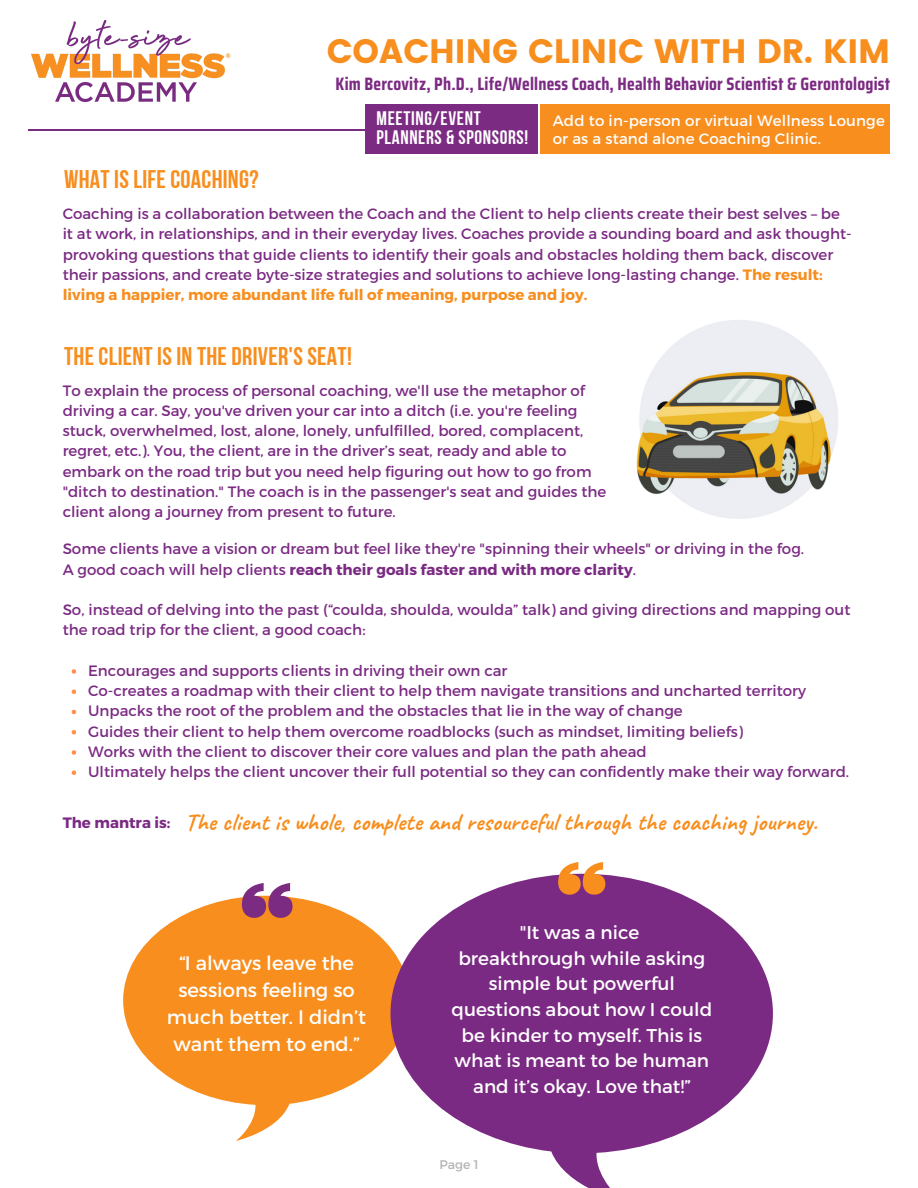
<style>
.page{position:relative;width:918px;height:1188px;background:#fff}
.page>*{position:absolute;margin:0;border:0;box-sizing:border-box;transform-origin:0 0}
.t1{font:33.75px "Poppins";color:#f78e1e}
.t2{font:25.5px "Bebas Neue Cyrillic";letter-spacing:.01em;color:#f78e1e}
.t3{font:700 24px "Caveat";letter-spacing:.01em;color:#f78e1e}
.t4{font:19.5px/27px "Montserrat";color:#fff;text-align:center}
.t5{font:19.5px/19.2px "Bebas Neue Cyrillic";letter-spacing:.035em;color:#fff}
.t6{font:18.45px/25.5px "Montserrat";color:#fff;text-align:center}
.t7{font:700 18px "Saira Condensed";letter-spacing:.01em;color:#7c2b83}
.t8{font:15px/20.2px "Montserrat";color:#7b2a83}
.t9{font:15px/18px "Montserrat";letter-spacing:.01em;color:#fff}
.t10{font:700 15px "Montserrat";color:#7b2a83}
.t11{font:12.45px "Montserrat";color:#b4b4b4}
.s1{font-weight:700;color:#f78e1e}
.s2{font-weight:700}
</style>
<div class="page">
<hr style="left:28px;top:129px;width:497px;height:2px;background:#7c2b83">
<div style="left:540px;top:104px;width:350px;height:50px;background:#f78e1e"></div>
<img style="left:31px;top:20px;width:200px;height:81px">
<img style="left:636px;top:320px;width:202px;height:199px">
<svg style="left:123px;top:897px;width:267px;height:244px;fill:#f78e1e"></svg>
<svg style="left:242px;top:883px;width:51px;height:35px"></svg>
<svg style="left:390px;top:874px;width:383px;height:314px;fill:#7b2a83"></svg>
<svg style="left:558px;top:862px;width:47px;height:33px"></svg>
<svg style="left:72px;top:669px;width:4px;height:5px"></svg>
<svg style="left:72px;top:689px;width:4px;height:5px"></svg>
<svg style="left:72px;top:710px;width:4px;height:4px"></svg>
<svg style="left:72px;top:730px;width:4px;height:4px"></svg>
<svg style="left:72px;top:750px;width:4px;height:5px"></svg>
<svg style="left:72px;top:770px;width:4px;height:5px"></svg>
<div style="left:366px;top:104px;width:172px;height:50px;background:#7c2b83"></div>
<h1 class="t1" style="left:327px;top:31px;width:565px">COACHING CLINIC WITH DR. KIM</h1>
<p class="t7" style="left:336px;top:69px;width:556px">Kim Bercovitz, Ph.D., Life/Wellness Coach, Health Behavior Scientist &amp; Gerontologist</p>
<h2 class="t2" style="left:64px;top:169px;width:196px">WHAT IS LIFE COACHING?</h2>
<h3 class="t5" style="left:377px;top:110px;width:153px">MEETING/EVENT<br>PLANNERS &amp; SPONSORS!</h3>
<p class="t9" style="left:553px;top:111px;width:334px">Add to in-person or virtual Wellness Lounge or as a stand alone Coaching Clinic.</p>
<p class="t8" style="left:63px;top:203px;width:791px">Coaching is a collaboration between the Coach and the Client to help clients create their best selves – be it at work, in relationships, and in their everyday lives. Coaches provide a sounding board and ask thought&shy;provoking questions that guide clients to identify their goals and obstacles holding them back, discover their passions, and create byte-size strategies and solutions to achieve long-lasting change. <span class="s1">The result: living a happier, more abundant life full of meaning, purpose and joy.</span></p>
<h2 class="t2" style="left:64px;top:346px;width:289px">THE CLIENT IS IN THE DRIVER'S SEAT!</h2>
<p class="t8" style="left:63px;top:379px;width:545px">To explain the process of personal coaching, we'll use the metaphor of driving a car. Say, you've driven your car into a ditch (i.e. you're feeling stuck, overwhelmed, lost, alone, lonely, unfulfilled, bored, complacent, regret, etc.). You, the client, are in the driver’s seat, ready and able to embark on the road trip but you need help figuring out how to go from "ditch to destination." The coach is in the passenger's seat and guides the client along a journey from present to future.</p>
<p class="t8" style="left:63px;top:538px;width:743px">Some clients have a vision or dream but feel like they're "spinning their wheels" or driving in the fog.<br>A good coach will help clients <span class="s2">reach their goals faster and with more clarity</span>.</p>
<p class="t8" style="left:63px;top:599px;width:789px">So, instead of delving into the past (“coulda, shoulda, woulda” talk) and giving directions and mapping out the road trip for the client, a good coach:</p>
<p class="t8" style="left:88px;top:660px;width:763px">Encourages and supports clients in driving their own car<br>Co-creates a roadmap with their client to help them navigate transitions and uncharted territory Unpacks the root of the problem and the obstacles that lie in the way of change<br>Guides their client to help them overcome roadblocks (such as mindset, limiting beliefs)<br>Works with the client to discover their core values and plan the path ahead<br>Ultimately helps the client uncover their full potential so they can confidently make their way forward.</p>
<p class="t10" style="left:63px;top:813px;width:109px">The mantra is:</p>
<h3 class="t3" style="left:185px;top:807px;width:634px">The client is whole, complete and resourceful through the coaching journey.</h3>
<h3 class="t4" style="left:167px;top:949px;width:201px">“I always leave the sessions feeling so much better. I didn’t want them to end.”</h3>
<p class="t6" style="left:451px;top:919px;width:262px">"It was a nice<br>breakthrough while asking simple but powerful questions about how I could be kinder to myself. This is what is meant to be human and it’s okay. Love that!”</p>
<p class="t11" style="left:440px;top:1156px;width:40px">Page 1</p>
</div>
